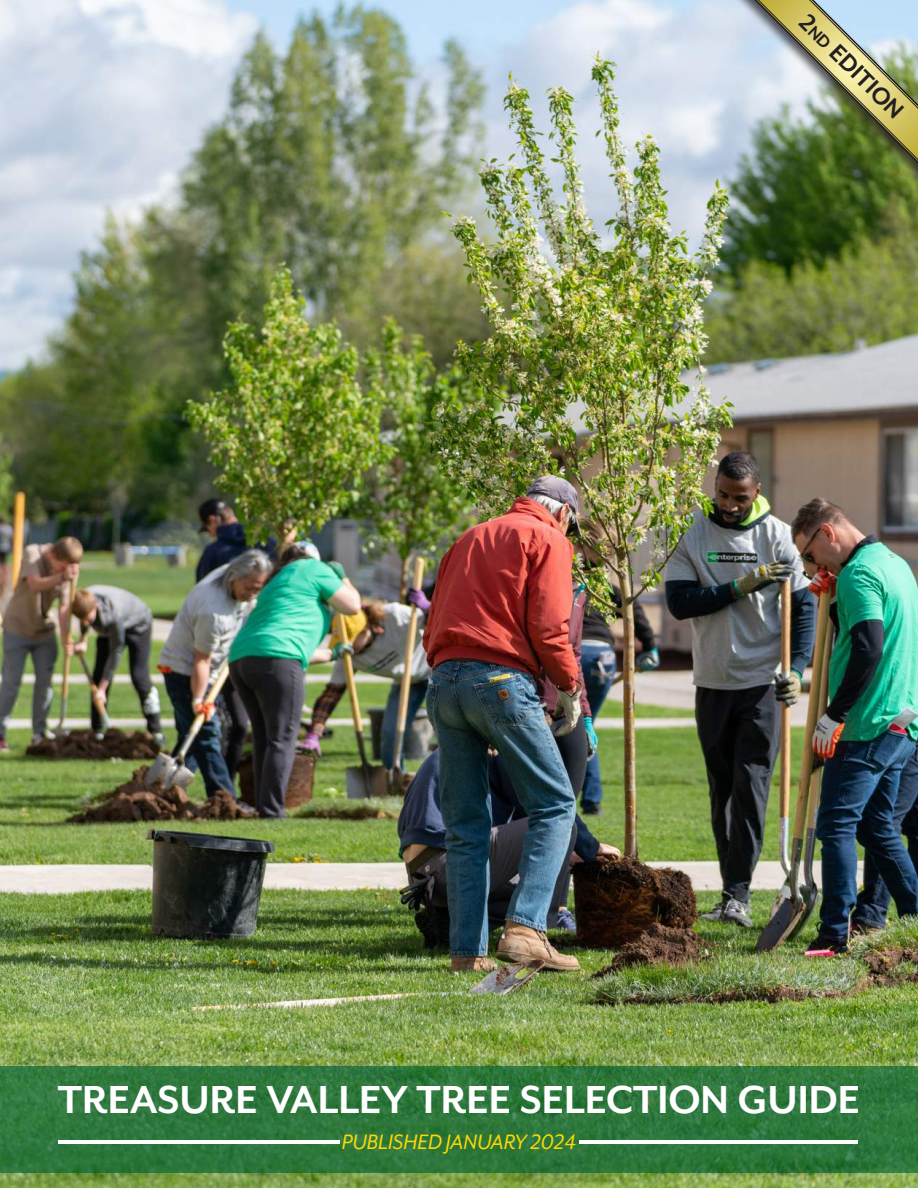
<style>
.page{position:relative;width:918px;height:1188px;background:#fff}
.page>*{position:absolute;margin:0;border:0;box-sizing:border-box;transform-origin:0 0}
.t1{font:700 45px "Mr Eaves XL San OT";color:#fff}
.t2{font:700 27px "Mr Eaves XL San OT";color:#231f20}
.t3{font:italic 24px "Mr Eaves XL San OT";color:#fad906}
.s1{font-size:19.5px}
</style>
<div class="page">
<img style="left:0;top:0;width:918px;height:1188px">
<svg style="left:0;top:1066px;width:918px;height:106px;background:#2e773d"></svg>
<hr style="left:58px;top:1140px;width:282px;height:3px;background:#fff">
<hr style="left:579px;top:1140px;width:279px;height:3px;background:#fff">
<div style="left:730px;top:0;width:188px;height:189px;background:#231f20;opacity:.75"></div>
<img style="left:740px;top:0;width:178px;height:178px">
<p class="t2" style="left:814px;top:7px;width:138px;rotate:45deg">2<span class="s1">ND</span> EDITION</p>
<p class="t1" style="left:58px;top:1075px;width:804px">TREASURE VALLEY TREE SELECTION GUIDE</p>
<p class="t3" style="left:342px;top:1129px;width:236px">PUBLISHED JANUARY 2024</p>
</div>
